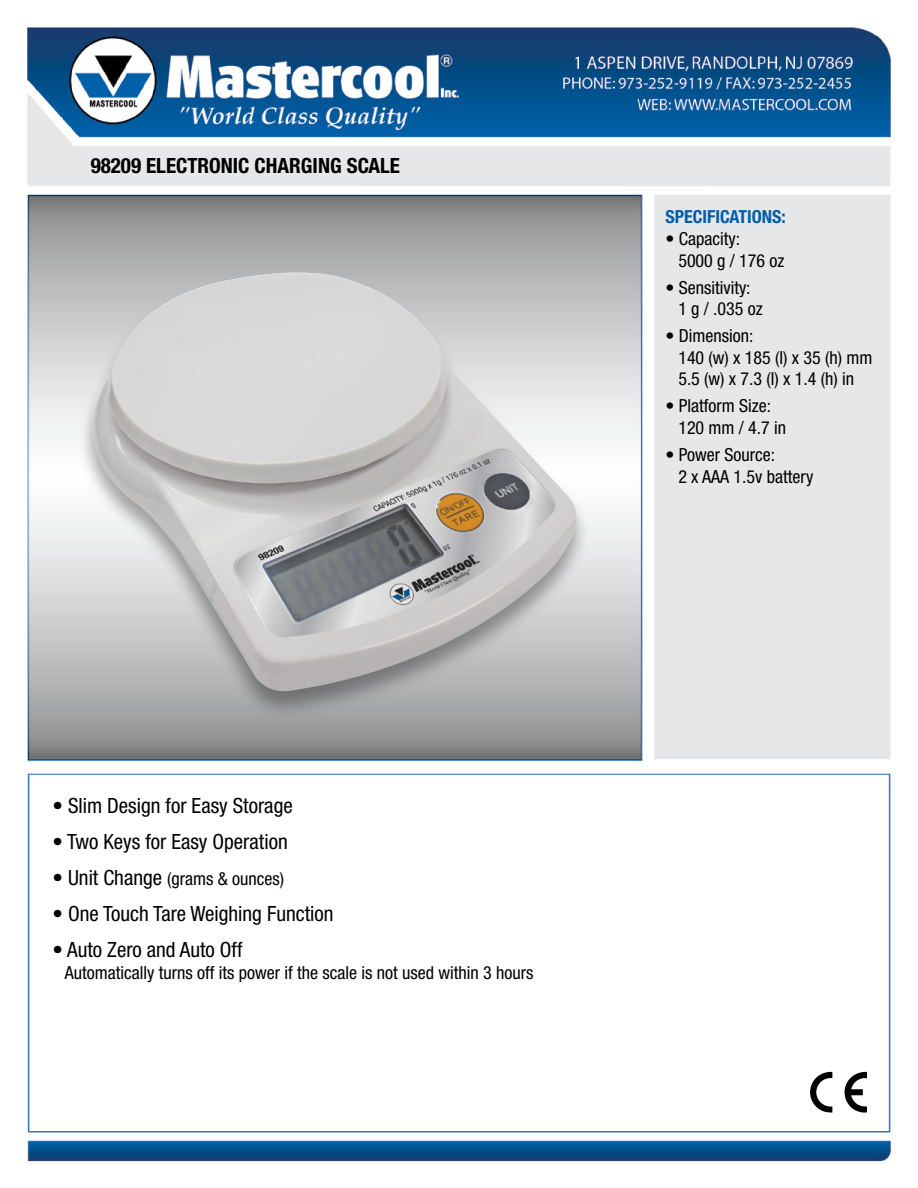
<style>
.page{position:relative;width:918px;height:1188px;background:#fff}
.page>*{position:absolute;margin:0;border:0;box-sizing:border-box;transform-origin:0 0}
.t1{font:condensed 21px "Helvetica Neue";color:#000}
.t2{font:700 condensed 21px "Helvetica Neue";color:#000}
.t3{font:condensed 18px/21.6px "Helvetica Neue";color:#000}
.t4{font:700 condensed 18px "Helvetica Neue";color:#005daa}
.s1{font-size:21px}
</style>
<div class="page">
<img style="left:24px;top:27px;width:868px;height:1135px">
<svg style="left:29px;top:195px;width:612px;height:564px;background:#afafb0"></svg>
<div style="left:78px;top:271px;width:512px;height:448px;background:#000;opacity:.35"></div>
<img style="left:92px;top:273px;width:484px;height:418px">
<svg style="left:844px;top:1072px;width:23px;height:41px"></svg>
<svg style="left:810px;top:1072px;width:22px;height:41px"></svg>
<p class="t2" style="left:91px;top:153px;width:311px">98209 ELECTRONIC CHARGING SCALE</p>
<p class="t1" style="left:53px;top:794px;width:242px">• Slim Design for Easy Storage</p>
<p class="t1" style="left:53px;top:830px;width:237px">• Two Keys for Easy Operation</p>
<p class="t3" style="left:53px;top:868px;width:233px"><span class="s1">• Unit Change</span> (grams &amp; ounces)</p>
<p class="t1" style="left:52px;top:902px;width:283px">• One Touch Tare Weighing Function</p>
<p class="t1" style="left:52px;top:938px;width:192px">• Auto Zero and Auto Off</p>
<p class="t3" style="left:65px;top:962px;width:470px">Automatically turns off its power if the scale is not used within 3 hours</p>
<p class="t4" style="left:665px;top:206px;width:122px">SPECIFICATIONS:</p>
<p class="t3" style="left:678px;top:228px;width:108px;text-indent:-13px">• Capacity:<br>5000 g / 176 oz</p>
<p class="t3" style="left:678px;top:276px;width:86px;text-indent:-13px">• Sensitivity:<br>1 g / .035 oz</p>
<p class="t3" style="left:678px;top:325px;width:195px;text-indent:-13px">• Dimension:<br>140 (w) x 185 (l) x 35 (h) mm<br>5.5 (w) x 7.3 (l) x 1.4 (h) in</p>
<p class="t3" style="left:678px;top:395px;width:109px;text-indent:-13px">• Platform Size:<br>120 mm / 4.7 in</p>
<p class="t3" style="left:678px;top:444px;width:137px;text-indent:-13px">• Power Source:<br>2 x AAA 1.5v battery</p>
</div>
